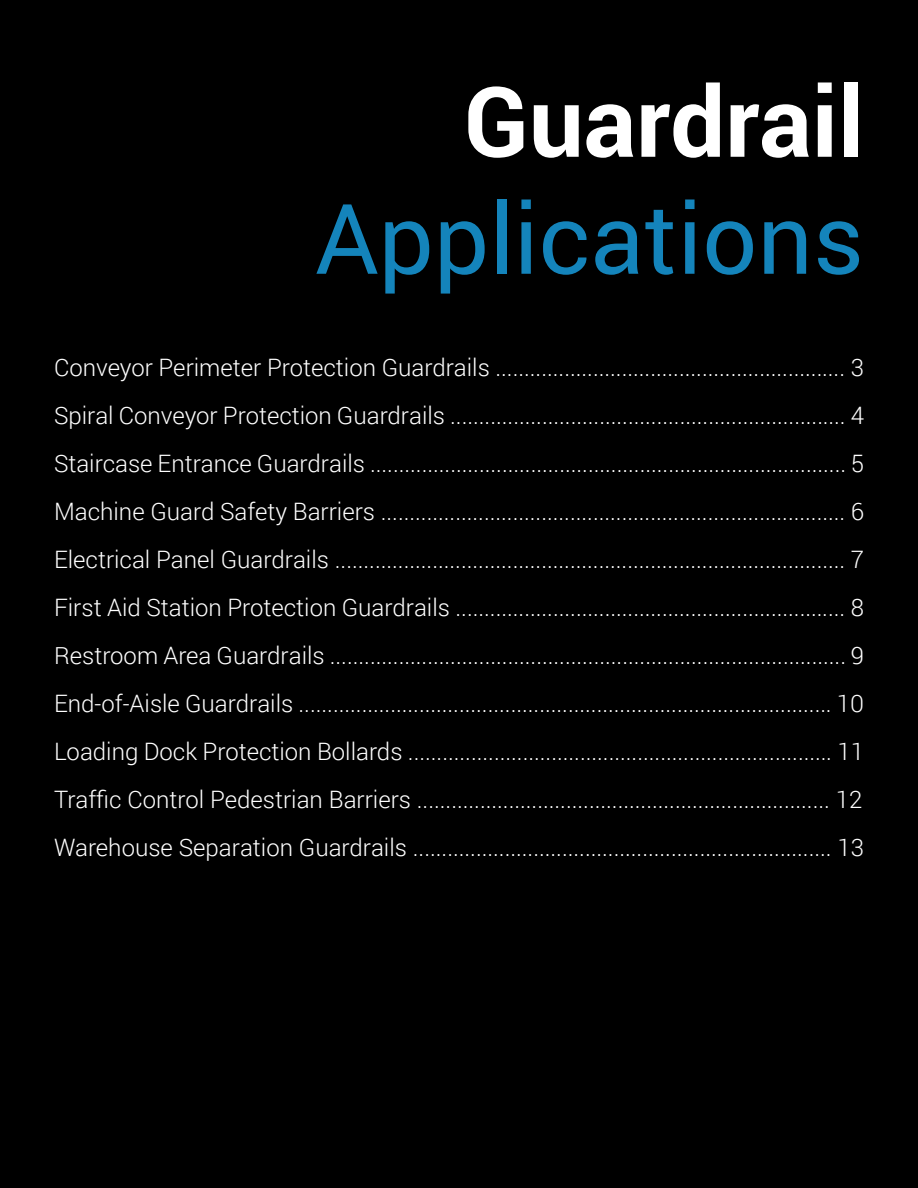
<style>
.page{position:relative;width:918px;height:1188px;background:#000}
.page>*{position:absolute;margin:0;border:0;box-sizing:border-box;transform-origin:0 0}
.t1{font:97.5px "Roboto";color:#1484bb}
.t2{font:700 97.5px "Roboto";color:#fff}
.t3{font:300 24px/48px "Roboto";color:#fff;text-align:justify}
</style>
<div class="page">
<h1 class="t2" style="left:464px;top:53px;width:402px">Guardrail</h1>
<h1 class="t1" style="left:315px;top:171px;width:550px">Applications</h1>
<p class="t3" style="left:54px;top:343px;width:812px">Conveyor Perimeter Protection Guardrails ............................................................. 3<br>Spiral Conveyor Protection Guardrails ..................................................................... 4<br>Staircase Entrance Guardrails ................................................................................... 5<br>Machine Guard Safety Barriers ................................................................................. 6<br>Electrical Panel Guardrails ......................................................................................... 7<br>First Aid Station Protection Guardrails .................................................................... 8<br>Restroom Area Guardrails .......................................................................................... 9<br>End-of-Aisle Guardrails ............................................................................................. 10<br>Loading Dock Protection Bollards .......................................................................... 11<br>Traffic Control Pedestrian Barriers ........................................................................ 12<br>Warehouse Separation Guardrails ......................................................................... 13</p>
</div>
